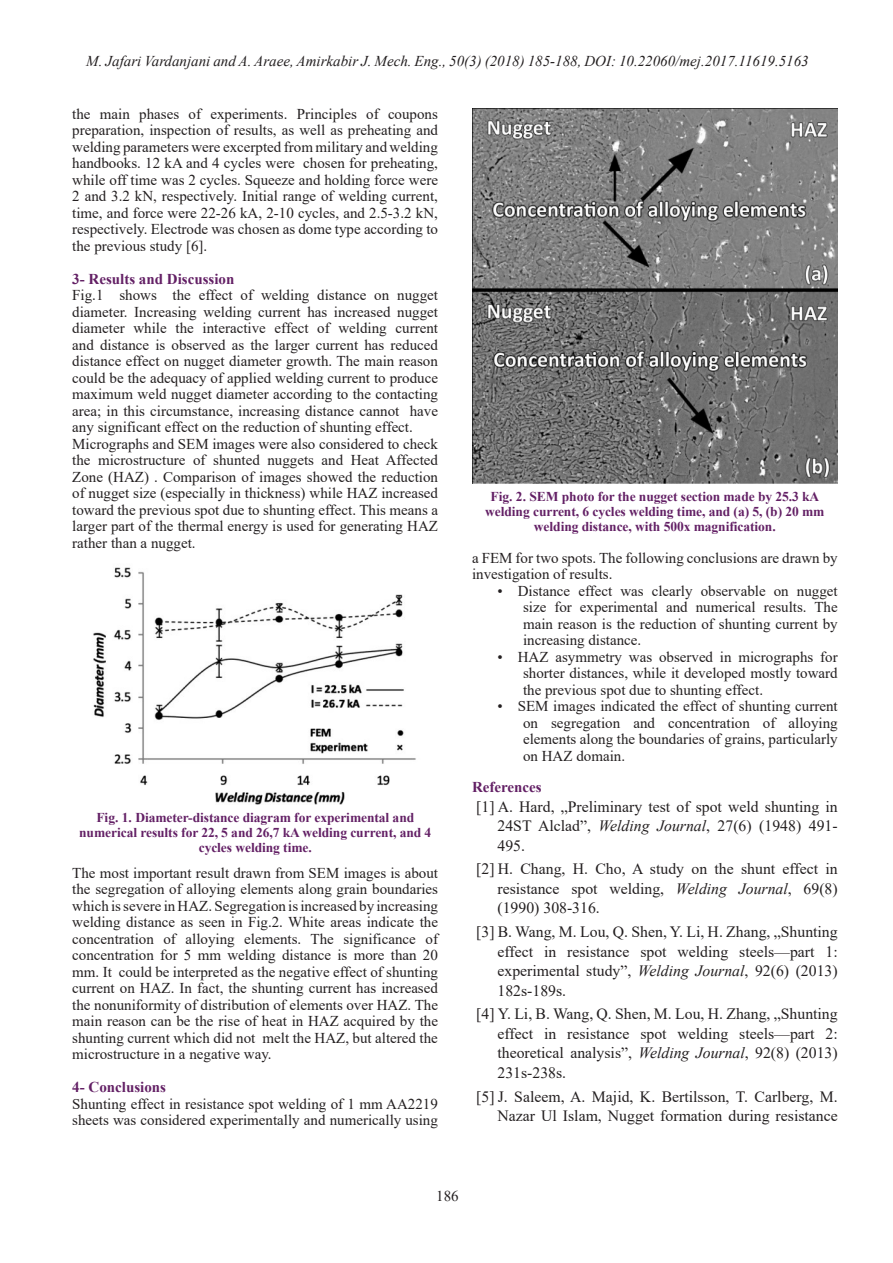
<style>
.page{position:relative;width:893px;height:1263px;background:#fff}
.page>*{position:absolute;margin:0;border:0;box-sizing:border-box;transform-origin:0 0}
.t1{font:15.75px/19.5px "Times New Roman";color:#231f20;text-align:justify}
.Normal_Text{font:15px/16.5px "Times New Roman";color:#231f20;text-align:justify}
.Author_Names{font:italic 15px "Times New Roman";color:#231f20}
.Heading_00__Without{font:700 15px "Times New Roman";color:#632065}
.Captions__Figures__d{font:700 13.5px/15px "Times New Roman";letter-spacing:-.005em;color:#632065;text-align:center}
.s1{font-style:italic}
</style>
<div class="page">
<img style="left:93px;top:567px;width:323px;height:238px">
<img style="left:472px;top:108px;width:366px;height:375px">
<p class="Author_Names" style="left:86px;top:51px;width:724px">M. Jafari Vardanjani and A. Araee, Amirkabir J. Mech. Eng., 50(3) (2018) 185-188, DOI: 10.22060/mej.2017.11619.5163</p>
<p class="Normal_Text" style="left:72px;top:105px;width:367px">the main phases of experiments. Principles of coupons preparation, inspection of results, as well as preheating and welding parameters were excerpted from military and welding handbooks. 12 kA and 4 cycles were chosen for preheating, while off time was 2 cycles. Squeeze and holding force were 2 and 3.2 kN, respectively. Initial range of welding current, time, and force were 22-26 kA, 2-10 cycles, and 2.5-3.2 kN, respectively. Electrode was chosen as dome type according to the previous study [6].</p>
<p class="Heading_00__Without" style="left:72px;top:268px;width:164px">3- Results and Discussion</p>
<p class="Normal_Text" style="left:72px;top:287px;width:367px">Fig.1 shows the effect of welding distance on nugget diameter. Increasing welding current has increased nugget diameter while the interactive effect of welding current and distance is observed as the larger current has reduced distance effect on nugget diameter growth. The main reason could be the adequacy of applied welding current to produce maximum weld nugget diameter according to the contacting area; in this circumstance, increasing distance cannot have any significant effect on the reduction of shunting effect.</p>
<p class="Normal_Text" style="left:72px;top:435px;width:367px">Micrographs and SEM images were also considered to check the microstructure of shunted nuggets and Heat Affected Zone (HAZ) . Comparison of images showed the reduction of nugget size (especially in thickness) while HAZ increased toward the previous spot due to shunting effect. This means a larger part of the thermal energy is used for generating HAZ rather than a nugget.</p>
<p class="Captions__Figures__d" style="left:79px;top:810px;width:354px">Fig. 1. Diameter-distance diagram for experimental and numerical results for 22, 5 and 26,7 kA welding current, and 4 cycles welding time.</p>
<p class="Normal_Text" style="left:72px;top:864px;width:367px">The most important result drawn from SEM images is about the segregation of alloying elements along grain boundaries which is severe in HAZ. Segregation is increased by increasing welding distance as seen in Fig.2. White areas indicate the concentration of alloying elements. The significance of concentration for 5 mm welding distance is more than 20 mm. It could be interpreted as the negative effect of shunting current on HAZ. In fact, the shunting current has increased the nonuniformity of distribution of elements over HAZ. The main reason can be the rise of heat in HAZ acquired by the shunting current which did not melt the HAZ, but altered the microstructure in a negative way.</p>
<p class="Heading_00__Without" style="left:72px;top:1076px;width:95px">4- Conclusions</p>
<p class="Normal_Text" style="left:72px;top:1095px;width:367px">Shunting effect in resistance spot welding of 1 mm AA2219 sheets was considered experimentally and numerically using</p>
<p class="Captions__Figures__d" style="left:485px;top:488px;width:341px">Fig. 2. SEM photo for the nugget section made by 25.3 kA welding current, 6 cycles welding time, and (a) 5, (b) 20 mm welding distance, with 500x magnification.</p>
<p class="Normal_Text" style="left:472px;top:549px;width:367px">a FEM for two spots. The following conclusions are drawn by investigation of results.</p>
<p class="Normal_Text" style="left:523px;top:582px;width:316px;text-indent:-26px">• Distance effect was clearly observable on nugget size for experimental and numerical results. The main reason is the reduction of shunting current by increasing distance.</p>
<p class="Normal_Text" style="left:523px;top:648px;width:316px;text-indent:-26px">• HAZ asymmetry was observed in micrographs for shorter distances, while it developed mostly toward the previous spot due to shunting effect.</p>
<p class="Normal_Text" style="left:523px;top:697px;width:316px;text-indent:-26px">• SEM images indicated the effect of shunting current on segregation and concentration of alloying elements along the boundaries of grains, particularly on HAZ domain.</p>
<p class="Heading_00__Without" style="left:472px;top:776px;width:71px">References</p>
<p class="t1" style="left:497px;top:796px;width:342px;text-indent:-21px">[1] A. Hard, „Preliminary test of spot weld shunting in 24ST Alclad”, <span class="s1">Welding Journal</span>, 27(6) (1948) 491- 495.</p>
<p class="t1" style="left:497px;top:859px;width:342px;text-indent:-21px">[2] H. Chang, H. Cho, A study on the shunt effect in resistance spot welding, <span class="s1">Welding Journal</span>, 69(8) (1990) 308-316.</p>
<p class="t1" style="left:497px;top:921px;width:342px;text-indent:-21px">[3] B. Wang, M. Lou, Q. Shen, Y. Li, H. Zhang, „Shunting effect in resistance spot welding steels—part 1: experimental study”, <span class="s1">Welding Journal</span>, 92(6) (2013)<br>182s-189s.</p>
<p class="t1" style="left:497px;top:1004px;width:342px;text-indent:-21px">[4] Y. Li, B. Wang, Q. Shen, M. Lou, H. Zhang, „Shunting effect in resistance spot welding steels—part 2: theoretical analysis”, <span class="s1">Welding Journal</span>, 92(8) (2013)<br>231s-238s.</p>
<p class="t1" style="left:476px;top:1086px;width:363px;text-align:right">[5] J. Saleem, A. Majid, K. Bertilsson, T. Carlberg, M.<br>Nazar Ul Islam, Nugget formation during resistance</p>
<p class="Normal_Text" style="left:436px;top:1187px;width:24px">186</p>
</div>
